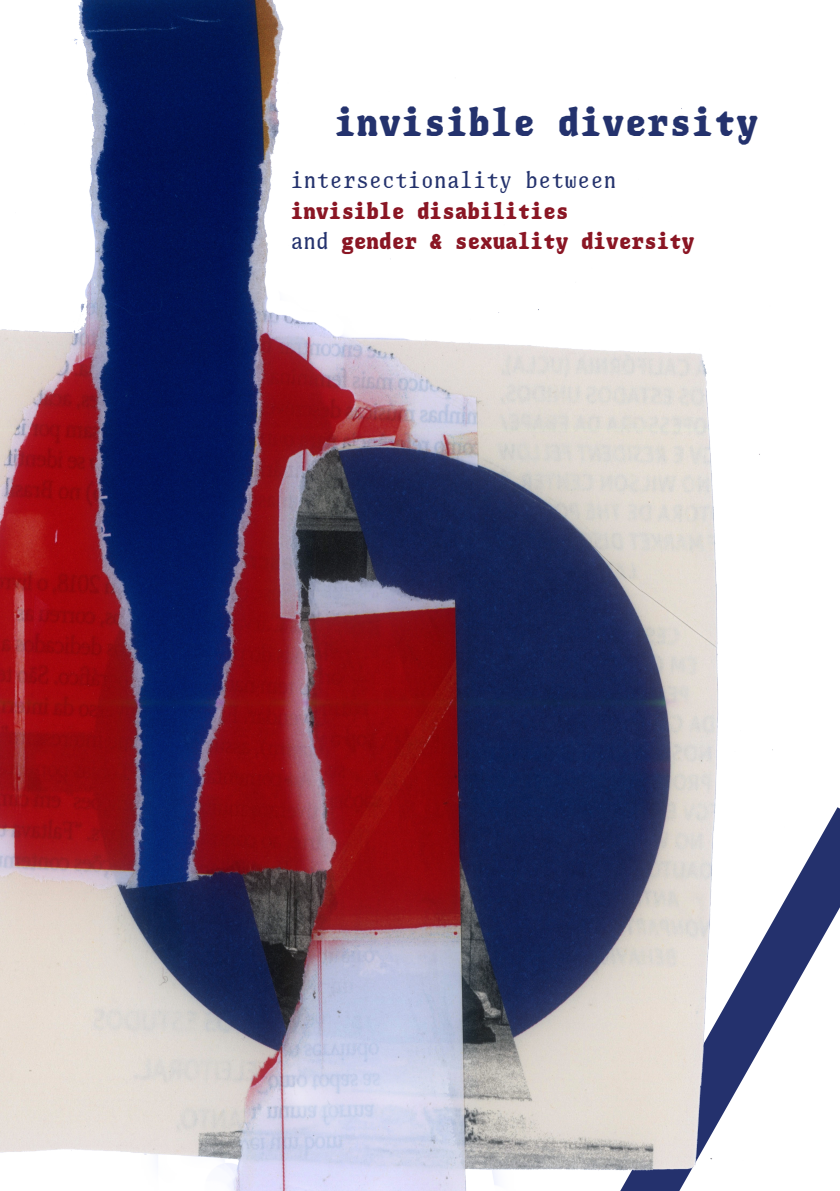
<style>
.page{position:relative;width:840px;height:1191px;background:#fff}
.page>*{position:absolute;margin:0;border:0;box-sizing:border-box;transform-origin:0 0}
.t1{font:900 36px "Justice";letter-spacing:.02em;color:#24326d}
.t2{font:900 21px "Justice";color:#8a1624}
.t3{font:21px "Justice";letter-spacing:.02em;color:#24326d}
.s1{font-weight:400;color:#24326e}
</style>
<div class="page">
<svg style="left:784px;top:807px;width:55px;height:199px;fill:#24316d"></svg>
<img style="left:0;top:0;width:784px;height:1191px">
<p class="t1" style="left:334px;top:100px;width:425px">invisible diversity</p>
<p class="t3" style="left:291px;top:167px;width:327px">intersectionality between</p>
<p class="t2" style="left:291px;top:198px;width:279px">invisible disabilities</p>
<p class="t2" style="left:291px;top:228px;width:405px"><span class="s1">and</span> gender &amp; sexuality diversity</p>
</div>
